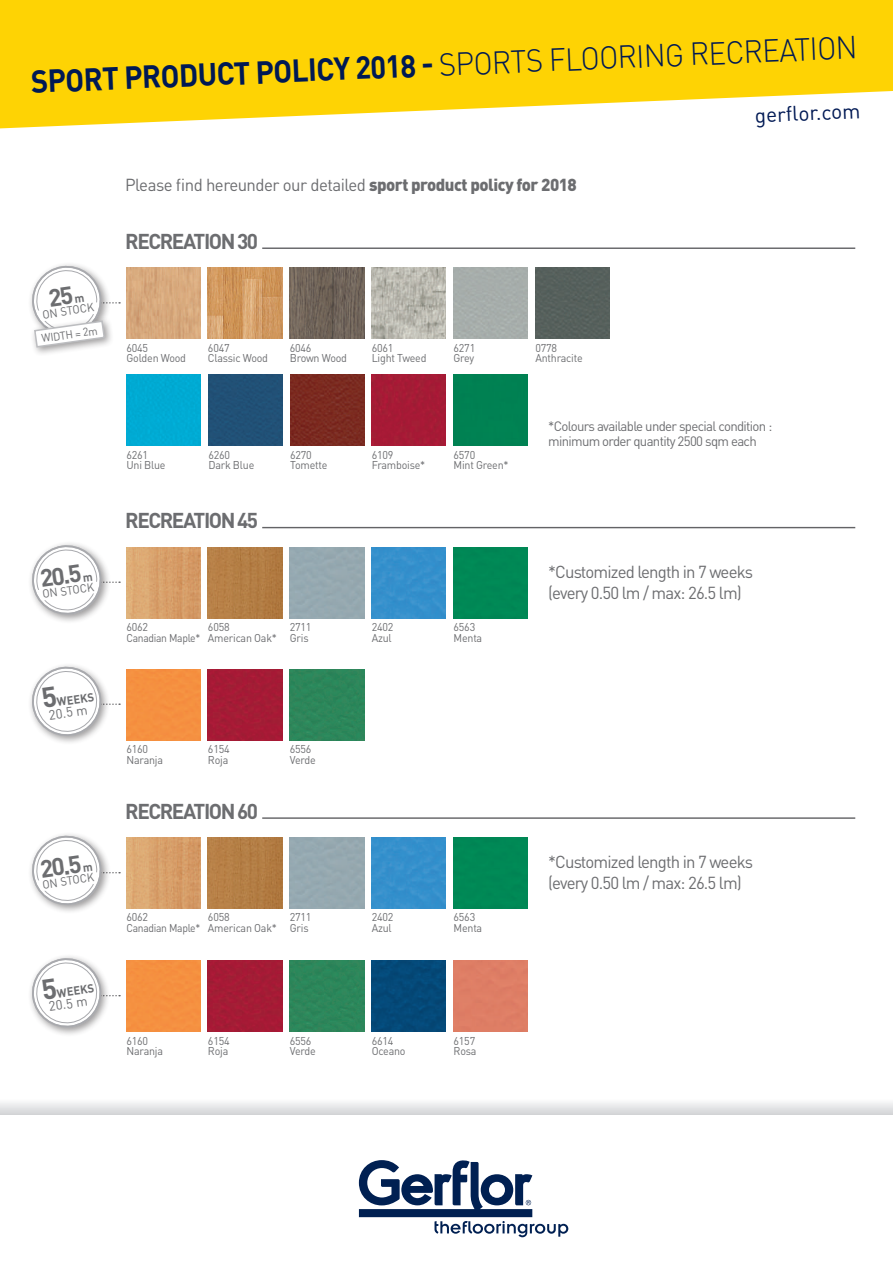
<style>
.page{position:relative;width:893px;height:1263px;background:#fff}
.page>*{position:absolute;margin:0;border:0;box-sizing:border-box;transform-origin:0 0}
.t1{font:300 31.5px "DIN Pro";color:#001954;scale:.93 1}
.t2{font:700 24.3px "DIN Pro";color:#6c6d70}
.t3{font:700 21.3px "DIN Pro";letter-spacing:-.07em;color:#6c6d70}
.t4{font:20.85px "DIN Pro";color:#001954}
.t5{font:17.25px/21.3px "DIN Pro";letter-spacing:-.05em;color:#6c6d70}
.t6{font:17.25px "DIN Pro";letter-spacing:-.03em;color:#6c6d70}
.t7{font:13.5px/15px "DIN Pro";letter-spacing:-.05em;color:#6c6d70}
.t8{font:11.85px "DIN Pro";color:#6c6d70;scale:.94 1}
.t9{font:700 11.7px "DIN Pro";color:#6c6d70;scale:.95 1}
.t10{font:11.25px/10.5px "DIN Pro";letter-spacing:-.02em;color:#6c6d70;scale:.95 1}
.s1{font-weight:700}
.s2{font-size:11.85px}
.s3{font-weight:900}
</style>
<div class="page">
<svg style="left:0;top:0;width:893px;height:128px;background:#fed927"></svg>
<svg style="left:359px;top:1160px;width:209px;height:77px"></svg>
<hr style="left:262px;top:247px;width:593px;height:2px;background:#636366">
<div style="left:30px;top:316px;width:84px;height:41px;background:#231f20;opacity:.45"></div>
<svg style="left:0;top:1102px;width:893px;height:13px"></svg>
<img style="left:208px;top:268px;width:74px;height:71px">
<img style="left:126px;top:268px;width:75px;height:71px">
<img style="left:290px;top:375px;width:74px;height:71px">
<div style="left:372px;top:375px;width:74px;height:71px;background:#a61a35"></div>
<div style="left:454px;top:375px;width:74px;height:71px;background:#008152"></div>
<img style="left:290px;top:268px;width:74px;height:71px">
<div style="left:535px;top:268px;width:75px;height:71px;background:#56605c"></div>
<div style="left:208px;top:375px;width:75px;height:71px;background:#215176"></div>
<div style="left:126px;top:375px;width:75px;height:71px;background:#00aad3"></div>
<img style="left:372px;top:268px;width:74px;height:71px">
<img style="left:208px;top:547px;width:74px;height:71px">
<img style="left:208px;top:837px;width:74px;height:71px">
<div style="left:208px;top:669px;width:74px;height:71px;background:#a51b35"></div>
<div style="left:208px;top:961px;width:74px;height:70px;background:#a51b35"></div>
<img style="left:126px;top:547px;width:75px;height:71px">
<img style="left:126px;top:837px;width:75px;height:71px">
<div style="left:126px;top:669px;width:75px;height:71px;background:#f59040"></div>
<div style="left:126px;top:961px;width:75px;height:70px;background:#f59040"></div>
<div style="left:290px;top:669px;width:74px;height:71px;background:#2c865a"></div>
<div style="left:290px;top:961px;width:74px;height:70px;background:#2c865a"></div>
<div style="left:372px;top:547px;width:74px;height:71px;background:#3490cc"></div>
<div style="left:372px;top:837px;width:74px;height:71px;background:#3490cc"></div>
<div style="left:372px;top:961px;width:74px;height:70px;background:#044978"></div>
<div style="left:454px;top:547px;width:74px;height:71px;background:#085"></div>
<div style="left:454px;top:837px;width:74px;height:71px;background:#085"></div>
<div style="left:454px;top:961px;width:74px;height:70px;background:#de7e65"></div>
<hr style="left:262px;top:527px;width:593px;height:1px;background:#636366">
<hr style="left:262px;top:817px;width:593px;height:2px;background:#636366">
<div style="left:28px;top:541px;width:83px;height:83px;background:#231f20;opacity:.45"></div>
<svg style="left:29px;top:542px;width:91px;height:76px"></svg>
<div style="left:28px;top:831px;width:83px;height:83px;background:#231f20;opacity:.45"></div>
<svg style="left:29px;top:832px;width:91px;height:76px"></svg>
<div style="left:28px;top:662px;width:83px;height:83px;background:#231f20;opacity:.45"></div>
<svg style="left:29px;top:663px;width:91px;height:76px"></svg>
<div style="left:28px;top:954px;width:83px;height:83px;background:#231f20;opacity:.45"></div>
<svg style="left:29px;top:955px;width:91px;height:76px"></svg>
<svg style="left:30px;top:264px;width:90px;height:84px"></svg>
<h1 class="t1" style="left:30px;top:56px;width:891px;rotate:-2deg"><span class="s1">SPORT PRODUCT POLICY 2018 -</span> SPORTS FLOORING RECREATION</h1>
<h3 class="t4" style="left:754px;top:101px;width:107px;rotate:-2deg">gerfl or.com</h3>
<p class="t8" style="left:41px;top:306px;width:57px;rotate:-8deg">ON STOCK</p>
<p class="t10" style="left:41px;top:332px;width:61px;rotate:-8deg">WIDTH = 2m</p>
<h2 class="t2" style="left:38px;top:562px;width:54px;rotate:-8deg">20.5 <span class="s2">m</span></h2>
<p class="t8" style="left:41px;top:586px;width:57px;rotate:-8deg">ON STOCK</p>
<p class="t7" style="left:43px;top:708px;width:45px;rotate:-8deg"><sup>5</sup>20.5 m</p>
<p class="t9" style="left:56px;top:694px;width:41px;rotate:-8deg">WEEKS</p>
<h2 class="t2" style="left:38px;top:853px;width:54px;rotate:-8deg">20.5 <span class="s2">m</span></h2>
<p class="t8" style="left:41px;top:876px;width:57px;rotate:-8deg">ON STOCK</p>
<p class="t7" style="left:43px;top:999px;width:45px;rotate:-8deg"><sup>5</sup>20.5 m</p>
<p class="t9" style="left:56px;top:986px;width:41px;rotate:-8deg">WEEKS</p>
<h3 class="t6" style="left:125px;top:173px;width:453px">Please find hereunder our detailed <span class="s3">sport product policy for 2018</span></h3>
<h3 class="t3" style="left:125px;top:227px;width:134px">RECREATION 30</h3>
<p class="t10" style="left:126px;top:342px;width:64px">6045<br>Golden Wood</p>
<p class="t10" style="left:208px;top:342px;width:65px">6047<br>Classic Wood</p>
<p class="t10" style="left:290px;top:342px;width:62px">6046<br>Brown Wood</p>
<p class="t10" style="left:535px;top:342px;width:51px">0778<br>Anthracite</p>
<p class="t10" style="left:372px;top:342px;width:59px">6061<br>Light Tweed</p>
<p class="t10" style="left:454px;top:342px;width:24px">6271<br>Grey</p>
<p class="t7" style="left:548px;top:418px;width:226px">*Colours available under special condition : minimum order quantity 2500 sqm each</p>
<p class="t10" style="left:126px;top:449px;width:43px">6261<br>Uni Blue</p>
<p class="t10" style="left:208px;top:449px;width:50px">6260<br>Dark Blue</p>
<p class="t10" style="left:290px;top:449px;width:41px">6270<br>Tomette</p>
<p class="t10" style="left:372px;top:449px;width:58px">6109<br>Framboise*</p>
<p class="t10" style="left:454px;top:449px;width:59px">6570<br>Mint Green*</p>
<h3 class="t3" style="left:125px;top:506px;width:134px">RECREATION 45</h3>
<h3 class="t5" style="left:548px;top:560px;width:207px">*Customized length in 7 weeks (every 0.50 lm / max: 26.5 lm)</h3>
<p class="t10" style="left:126px;top:622px;width:79px">6062<br>Canadian Maple*</p>
<p class="t10" style="left:208px;top:622px;width:74px">6058<br>American Oak*</p>
<p class="t10" style="left:290px;top:622px;width:24px">2711<br>Gris</p>
<p class="t10" style="left:372px;top:622px;width:24px">2402<br>Azul</p>
<p class="t10" style="left:454px;top:622px;width:32px">6563<br>Menta</p>
<p class="t10" style="left:126px;top:743px;width:40px">6160<br>Naranja</p>
<p class="t10" style="left:208px;top:743px;width:24px">6154<br>Roja</p>
<p class="t10" style="left:290px;top:743px;width:29px">6556<br>Verde</p>
<h3 class="t3" style="left:125px;top:797px;width:134px">RECREATION 60</h3>
<h3 class="t5" style="left:548px;top:851px;width:207px">*Customized length in 7 weeks (every 0.50 lm / max: 26.5 lm)</h3>
<p class="t10" style="left:126px;top:911px;width:79px">6062<br>Canadian Maple*</p>
<p class="t10" style="left:208px;top:911px;width:74px">6058<br>American Oak*</p>
<p class="t10" style="left:290px;top:911px;width:24px">2711<br>Gris</p>
<p class="t10" style="left:372px;top:911px;width:24px">2402<br>Azul</p>
<p class="t10" style="left:454px;top:911px;width:32px">6563<br>Menta</p>
<p class="t10" style="left:126px;top:1035px;width:40px">6160<br>Naranja</p>
<p class="t10" style="left:208px;top:1035px;width:24px">6154<br>Roja</p>
<p class="t10" style="left:290px;top:1035px;width:29px">6556<br>Verde</p>
<p class="t10" style="left:372px;top:1035px;width:37px">6614<br>Oceano</p>
<p class="t10" style="left:454px;top:1035px;width:26px">6157<br>Rosa</p>
</div>
